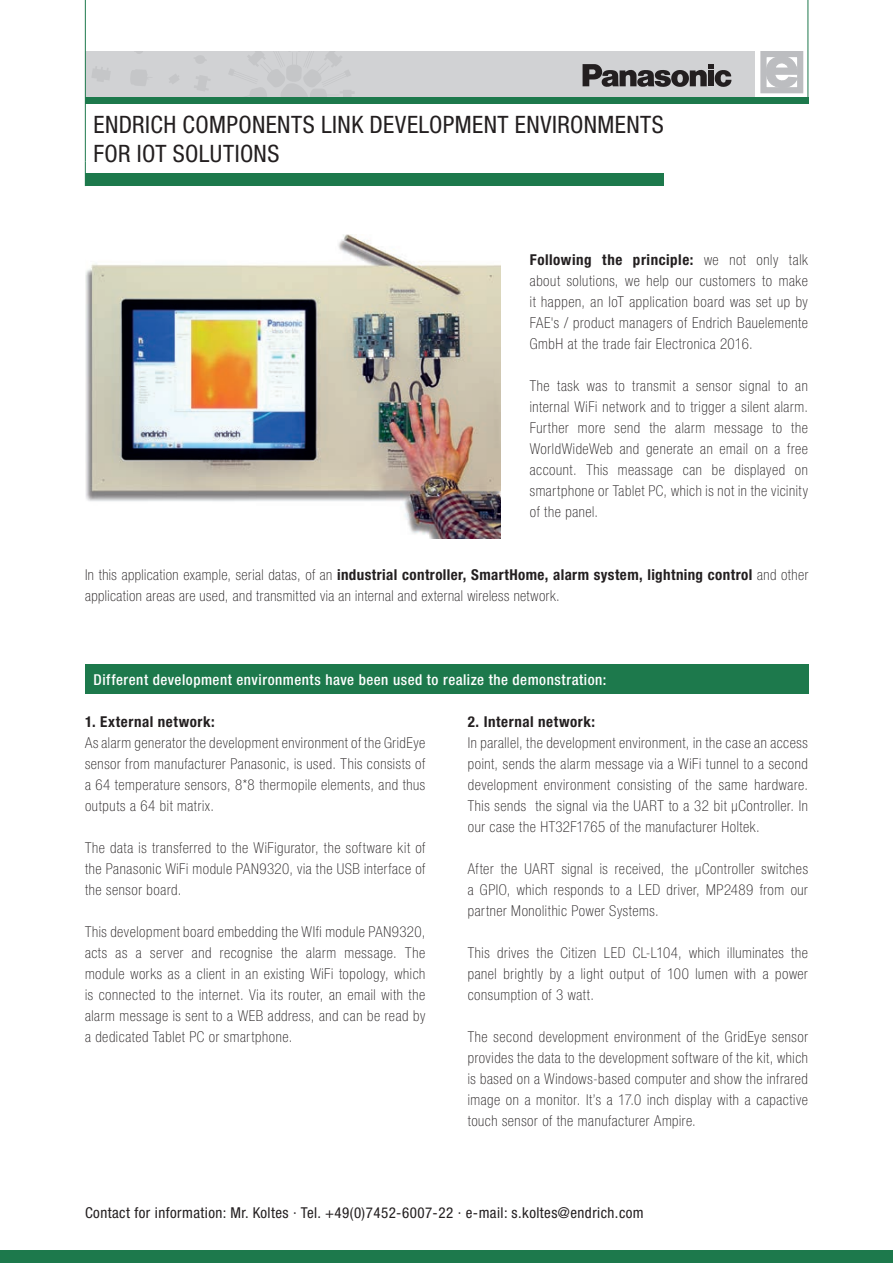
<style>
.page{position:relative;width:893px;height:1263px;background:#fff}
.page>*{position:absolute;margin:0;border:0;box-sizing:border-box;transform-origin:0 0}
.t1{font:condensed 24px/28.8px "Helvetica Neue LT Std";letter-spacing:.015em;color:#231f20}
.t2{font:100 condensed 15px/21px "Helvetica Neue LT Std";letter-spacing:.035em;color:#231f20;text-align:justify}
.t3{font:condensed 15px "Helvetica Neue LT Std";letter-spacing:.03em;color:#231f20}
.t4{font:500 condensed 15px "Helvetica Neue LT Std";letter-spacing:.035em;color:#fff}
.t5{font:700 condensed 15px "Helvetica Neue LT Std";letter-spacing:.04em;color:#231f20}
.s1{font-weight:700}
</style>
<div class="page">
<div style="left:0;top:1250px;width:893px;height:13px;background:#1d794c"></div>
<div style="left:760px;top:51px;width:43px;height:42px;border:6px solid #bcbdc0"></div>
<svg style="left:764px;top:55px;width:34px;height:36px"></svg>
<hr style="left:808px;top:0;width:1px;height:102px;background:#1d794c">
<div style="left:86px;top:51px;width:669px;height:51px;background:#d1d2d4"></div>
<svg style="left:169px;top:74px;width:10px;height:10px"></svg>
<svg style="left:92px;top:66px;width:18px;height:16px"></svg>
<svg style="left:194px;top:75px;width:16px;height:16px"></svg>
<svg style="left:131px;top:70px;width:16px;height:16px"></svg>
<svg style="left:228px;top:51px;width:127px;height:47px"></svg>
<svg style="left:195px;top:56px;width:11px;height:8px"></svg>
<svg style="left:135px;top:51px;width:8px;height:3px"></svg>
<hr style="left:85px;top:0;width:1px;height:162px;background:#1d794c">
<div style="left:85px;top:98px;width:723px;height:6px;background:#1d794c"></div>
<svg style="left:583px;top:64px;width:148px;height:23px"></svg>
<div style="left:85px;top:664px;width:723px;height:30px;background:#1d794c"></div>
<div style="left:85px;top:173px;width:579px;height:13px;background:#1d794c"></div>
<img style="left:85px;top:234px;width:415px;height:304px">
<h1 class="t1" style="left:94px;top:110px;width:572px">ENDRICH COMPONENTS LINK DEVELOPMENT ENVIRONMENTS<br>FOR IOT SOLUTIONS</h1>
<p class="t2" style="left:530px;top:249px;width:280px"><span class="s1">Following the principle:</span> we not only talk about solutions, we help our customers to make it happen, an IoT application board was set up by FAE's / product managers of Endrich Bauelemente GmbH at the trade fair Electronica 2016.</p>
<p class="t2" style="left:530px;top:375px;width:280px">The task was to transmit a sensor signal to an internal WiFi network and to trigger a silent alarm.<br>Further more send the alarm message to the WorldWideWeb and generate an email on a free account. This meassage can be displayed on smartphone or Tablet PC, which is not in the vicinity of the panel.</p>
<p class="t2" style="left:85px;top:564px;width:725px">In this application example, serial datas, of an <span class="s1">industrial controller, SmartHome, alarm system, lightning control</span> and other application areas are used, and transmitted via an internal and external wireless network.</p>
<p class="t4" style="left:94px;top:671px;width:514px">Different development environments have been used to realize the demonstration:</p>
<p class="t5" style="left:85px;top:713px;width:131px">1. External network:</p>
<p class="t2" style="left:85px;top:732px;width:342px">As alarm generator the development environment of the GridEye sensor from manufacturer Panasonic, is used. This consists of a 64 temperature sensors, 8*8 thermopile elements, and thus outputs a 64 bit matrix.</p>
<p class="t2" style="left:85px;top:837px;width:342px">The data is transferred to the WiFigurator, the software kit of the Panasonic WiFi module PAN9320, via the USB interface of the sensor board.</p>
<p class="t2" style="left:85px;top:921px;width:342px">This development board embedding the WIfi module PAN9320, acts as a server and recognise the alarm message. The module works as a client in an existing WiFi topology, which is connected to the internet. Via its router, an email with the alarm message is sent to a WEB address, and can be read by a dedicated Tablet PC or smartphone.</p>
<p class="t5" style="left:468px;top:713px;width:129px">2. Internal network:</p>
<p class="t2" style="left:468px;top:732px;width:342px">In parallel, the development environment, in the case an access point, sends the alarm message via a WiFi tunnel to a second development environment consisting of the same hardware.<br>This sends the signal via the UART to a 32 bit μController. In our case the HT32F1765 of the manufacturer Holtek.</p>
<p class="t2" style="left:468px;top:858px;width:342px">After the UART signal is received, the μController switches a GPIO, which responds to a LED driver, MP2489 from our partner Monolithic Power Systems.</p>
<p class="t2" style="left:468px;top:942px;width:342px">This drives the Citizen LED CL-L104, which illuminates the panel brightly by a light output of 100 lumen with a power consumption of 3 watt.</p>
<p class="t2" style="left:468px;top:1026px;width:342px">The second development environment of the GridEye sensor provides the data to the development software of the kit, which is based on a Windows-based computer and show the infrared image on a monitor. It’s a 17.0 inch display with a capactive touch sensor of the manufacturer Ampire.</p>
<p class="t3" style="left:85px;top:1204px;width:560px">Contact for information: Mr. Koltes · Tel. +49(0)7452-6007-22 · e-mail: s.koltes@endrich.com</p>
</div>
